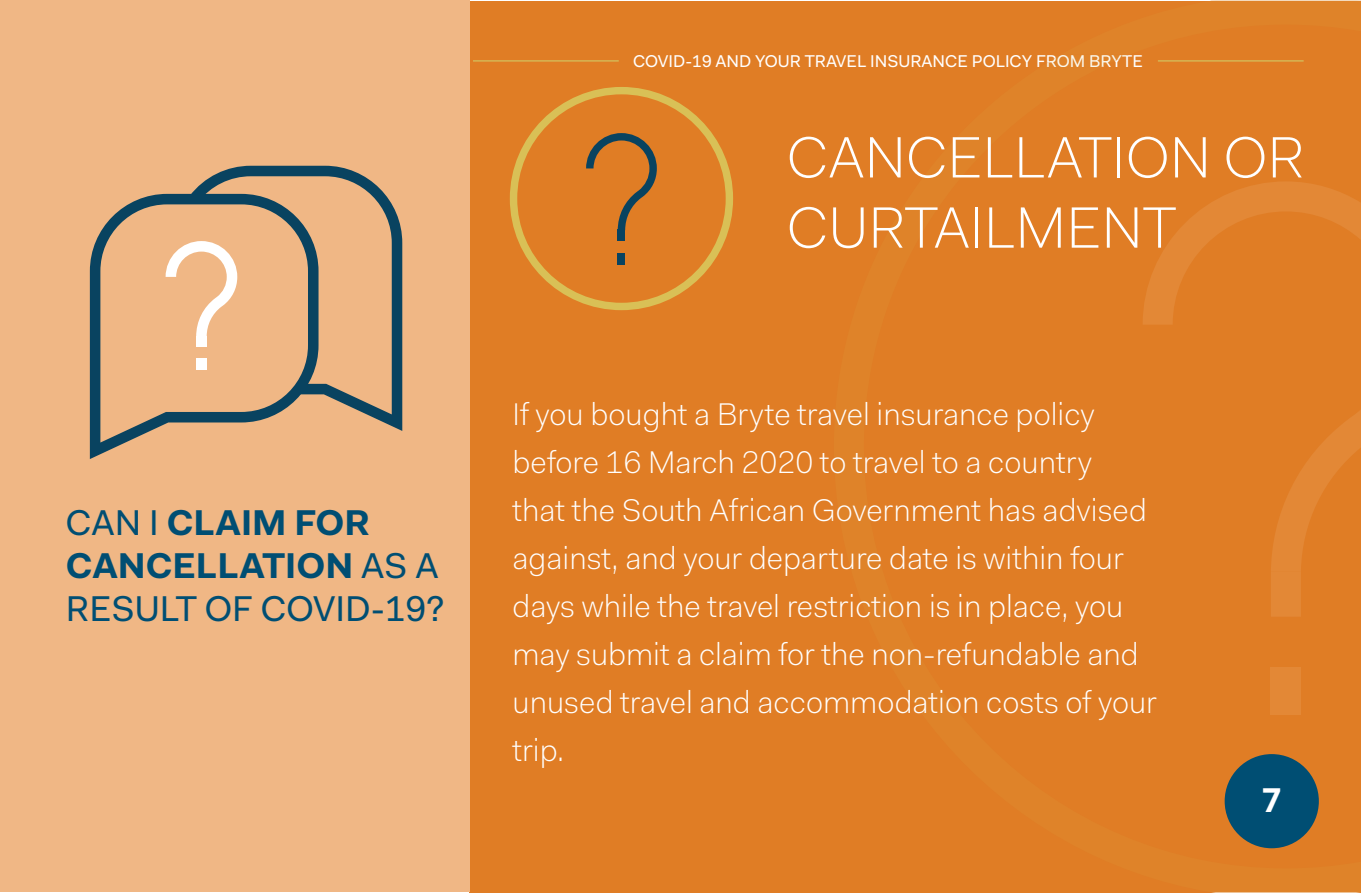
<style>
.page{position:relative;width:1361px;height:893px;background:#fff}
.page>*{position:absolute;margin:0;border:0;box-sizing:border-box;transform-origin:0 0}
.t1{font:300 58.5px/70.2px "Fakt Pro";color:#fff}
.t2{font:36px/43.2px "Fakt Pro";color:#004e73}
.t3{font:700 34.5px "Fakt Pro";color:#fff}
.t4{font:300 31.5px/48px "Fakt Pro";color:#fff}
.t5{font:17.1px "Fakt Pro";color:#fff}
.s1{font-weight:700}
</style>
<div class="page">
<div style="left:470px;top:1px;width:891px;height:891px;background:#e07d25"></div>
<hr style="left:473px;top:60px;width:146px;height:2px;background:#d4b957">
<svg style="left:1211px;top:892px;width:149px;height:1px"></svg>
<svg style="left:1143px;top:182px;width:218px;height:667px"></svg>
<svg style="left:1158px;top:0;width:203px;height:62px"></svg>
<div style="left:1224px;top:754px;width:95px;height:94px;background:#004e73;border-radius:50%"></div>
<div style="left:0;top:1px;width:470px;height:891px;background:#f0b785"></div>
<svg style="left:510px;top:87px;width:223px;height:223px"></svg>
<svg style="left:190px;top:166px;width:212px;height:265px"></svg>
<svg style="left:90px;top:194px;width:228px;height:265px"></svg>
<svg style="left:166px;top:241px;width:71px;height:96px"></svg>
<div style="left:196px;top:359px;width:11px;height:11px;background:#fff"></div>
<div style="left:196px;top:336px;width:11px;height:11px;background:#fff"></div>
<p class="t2" style="left:66px;top:501px;width:380px">CAN I <span class="s1">CLAIM FOR<br>CANCELLATION</span> AS A<br>RESULT OF COVID-19?</p>
<p class="t5" style="left:633px;top:50px;width:511px">COVID-19 AND YOUR TRAVEL INSURANCE POLICY FROM BRYTE</p>
<h1 class="t1" style="left:787px;top:122px;width:519px">CANCELLATION OR<br>CURTAILMENT</h1>
<p class="t4" style="left:512px;top:390px;width:646px">If you bought a Bryte travel insurance policy before 16 March 2020 to travel to a country<br>that the South African Government has advised against, and your departure date is within four days while the travel restriction is in place, you may submit a claim for the non-refundable and unused travel and accommodation costs of your trip.</p>
<p class="t3" style="left:1262px;top:777px;width:21px">7</p>
</div>
